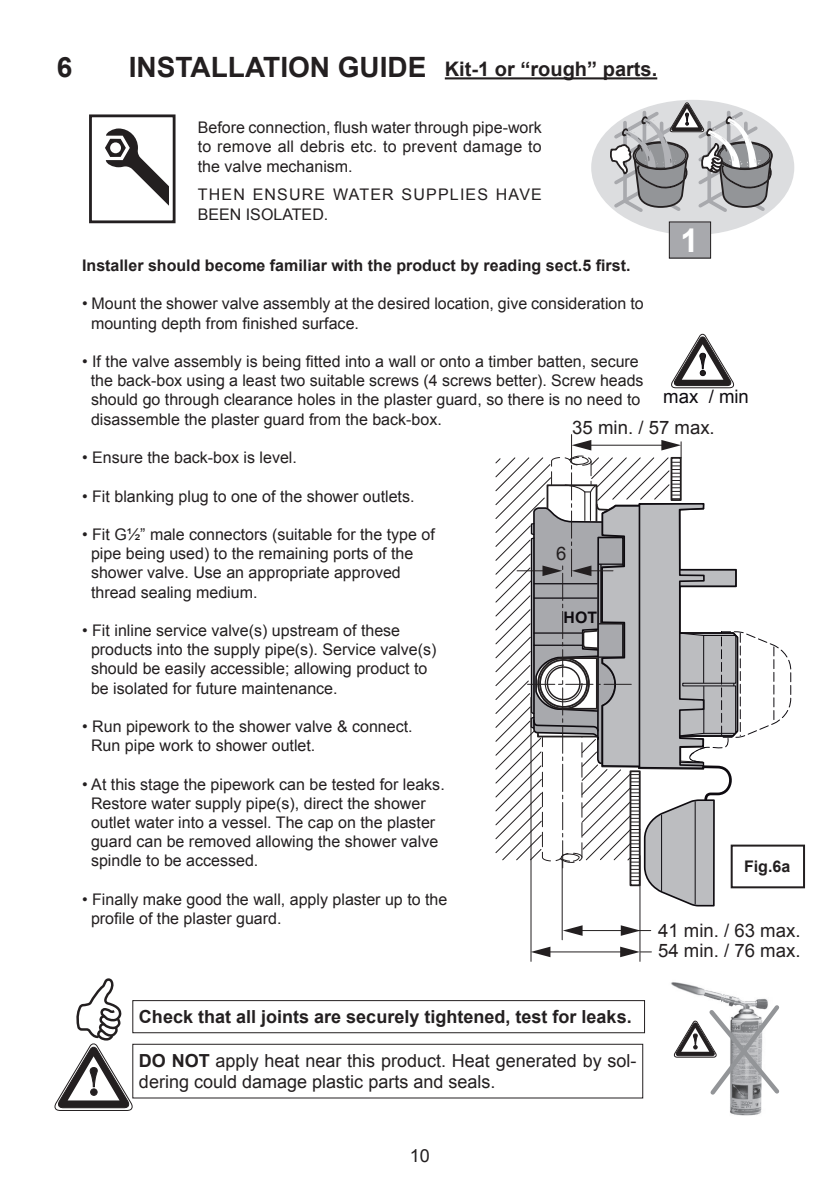
<style>
.page{position:relative;width:840px;height:1191px;background:#fff}
.page>*{position:absolute;margin:0;border:0;box-sizing:border-box;transform-origin:0 0}
.t1{font:700 32.8px "Arial";color:#fff}
.t2{font:700 28px "Arial";color:#231f20}
.t3{font:700 20px "Arial";color:#231f20}
.t4{font:18.6px "Arial";color:#231f20}
.t5{font:18.6px "Arial";color:#0e0b10}
.t6{font:18px/21.6px "Arial";color:#231f20}
.t7{font:700 18px "Arial";color:#231f20}
.t8{font:16px/19.2px "Arial";color:#231f20}
.t9{font:700 16px "Arial";color:#231f20}
.t10{font:16px/19.2px "Arial";letter-spacing:.075em;color:#231f20}
.t11{font:700 15.8px "Arial";color:#0e0b10}
.s1{font-size:28px}
.s2{font-weight:700}
</style>
<div class="page">
<hr style="left:444px;top:77px;width:213px;height:2px;background:#231f20">
<svg style="left:671px;top:334px;width:62px;height:54px"></svg>
<hr style="left:530px;top:697px;width:1px;height:264px;background:#231f20">
<hr style="left:561px;top:859px;width:1px;height:80px;background:#231f20">
<hr style="left:639px;top:855px;width:1px;height:106px;background:#231f20">
<hr style="left:578px;top:930px;width:46px;height:1px;background:#231f20">
<svg style="left:562px;top:925px;width:20px;height:11px"></svg>
<svg style="left:620px;top:925px;width:30px;height:11px"></svg>
<hr style="left:546px;top:951px;width:77px;height:1px;background:#231f20">
<svg style="left:530px;top:946px;width:20px;height:11px"></svg>
<svg style="left:619px;top:946px;width:32px;height:11px"></svg>
<svg style="left:495px;top:434px;width:296px;height:473px"></svg>
<div style="left:591px;top:100px;width:202px;height:135px;background:#dcdddf;border-radius:50%"></div>
<svg style="left:610px;top:100px;width:163px;height:115px"></svg>
<div style="left:669px;top:222px;width:41px;height:36px;background:#a8a9ad"></div>
<img style="left:671px;top:982px;width:97px;height:134px">
<svg style="left:673px;top:1001px;width:106px;height:97px"></svg>
<div style="left:132px;top:1043px;width:511px;height:55px;border:1px solid #231f20"></div>
<div style="left:132px;top:1000px;width:512px;height:33px;border:1px solid #231f20"></div>
<div style="left:89px;top:114px;width:86px;height:109px;border:3px solid #231f20"></div>
<svg style="left:105px;top:128px;width:64px;height:78px"></svg>
<div style="left:110px;top:142px;width:11px;height:11px;background:#fff;border-radius:50%"></div>
<svg style="left:55px;top:978px;width:77px;height:132px"></svg>
<div style="left:730px;top:844px;width:74px;height:44px;border:2px solid #231f20"></div>
<h2 class="t2" style="left:57px;top:49px;width:17px">6</h2>
<p class="t3" style="left:129px;top:56px;width:529px"><span class="s1">INSTALLATION GUIDE</span> Kit-1 or “rough” parts.</p>
<p class="t8" style="left:198px;top:118px;width:345px;text-align:justify">Before connection, flush water through pipe-work to remove all debris etc. to prevent damage to the valve mechanism.</p>
<p class="t10" style="left:198px;top:185px;width:345px">THEN ENSURE WATER SUPPLIES HAVE<br>BEEN ISOLATED.</p>
<h1 class="t1" style="left:680px;top:218px;width:20px">1</h1>
<p class="t9" style="left:82px;top:255px;width:549px">Installer should become familiar with the product by reading sect.5 first.</p>
<p class="t8" style="left:91px;top:294px;width:554px;text-indent:-9px">• Mount the shower valve assembly at the desired location, give consideration to mounting depth from finished surface.</p>
<p class="t8" style="left:91px;top:352px;width:554px;text-indent:-9px">• If the valve assembly is being fitted into a wall or onto a timber batten, secure the back-box using a least two suitable screws (4 screws better). Screw heads should go through clearance holes in the plaster guard, so there is no need to disassemble the plaster guard from the back-box.</p>
<p class="t8" style="left:82px;top:448px;width:216px">• Ensure the back-box is level.</p>
<p class="t8" style="left:82px;top:486px;width:333px">• Fit blanking plug to one of the shower outlets.</p>
<p class="t8" style="left:91px;top:525px;width:345px;text-indent:-9px">• Fit G½” male connectors (suitable for the type of pipe being used) to the remaining ports of the shower valve. Use an appropriate approved thread sealing medium.</p>
<p class="t8" style="left:91px;top:621px;width:347px;text-indent:-9px">• Fit inline service valve(s) upstream of these products into the supply pipe(s). Service valve(s) should be easily accessible; allowing product to be isolated for future maintenance.</p>
<p class="t8" style="left:91px;top:717px;width:323px;text-indent:-9px">• Run pipework to the shower valve &amp; connect.<br>Run pipe work to shower outlet.</p>
<p class="t8" style="left:91px;top:774px;width:355px;text-indent:-9px">• At this stage the pipework can be tested for leaks.<br>Restore water supply pipe(s), direct the shower outlet water into a vessel. The cap on the plaster guard can be removed allowing the shower valve spindle to be accessed.</p>
<p class="t8" style="left:91px;top:889px;width:357px;text-indent:-9px">• Finally make good the wall, apply plaster up to the profile of the plaster guard.</p>
<p class="t5" style="left:663px;top:384px;width:87px">max / min</p>
<p class="t4" style="left:572px;top:415px;width:144px">35 min. / 57 max.</p>
<p class="t4" style="left:556px;top:541px;width:12px">6</p>
<p class="t11" style="left:563px;top:606px;width:35px">HOT</p>
<p class="t9" style="left:743px;top:856px;width:48px">Fig.6a</p>
<p class="t4" style="left:657px;top:917px;width:144px">41 min. / 63 max.</p>
<p class="t7" style="left:139px;top:1005px;width:494px">Check that all joints are securely tightened, test for leaks.</p>
<p class="t6" style="left:139px;top:1050px;width:498px"><span class="s2">DO NOT</span> apply heat near this product. Heat generated by sol&shy;dering could damage plastic parts and seals.</p>
<p class="t6" style="left:410px;top:1144px;width:22px">10</p>
<p class="t4" style="left:657px;top:938px;width:144px">54 min. / 76 max.</p>
</div>
